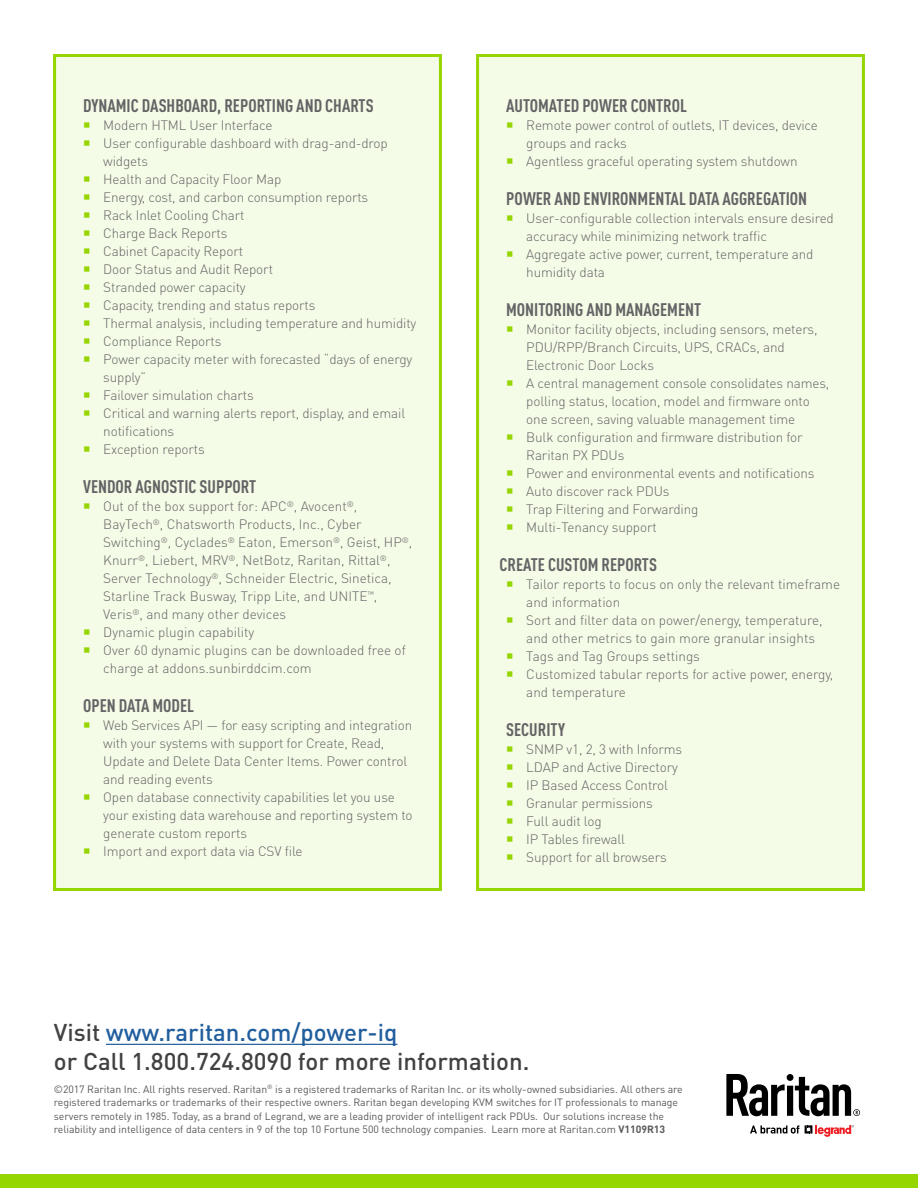
<style>
.page{position:relative;width:918px;height:1188px;background:#fff}
.page>*{position:absolute;margin:0;border:0;box-sizing:border-box;transform-origin:0 0}
.t1{font:500 24px/29.2px "DIN Pro";color:#414042}
.t2{font:700 condensed 18px "DIN Pro";color:#636365}
.t3{font:300 13.5px/18px "DIN Pro";letter-spacing:-.01em;color:#636365}
.t4{font:10.5px/13.5px "DIN Pro";letter-spacing:-.005em;color:#58595b}
.s1{color:#215e9e}
.s2{font-weight:700}
</style>
<div class="page">
<div style="left:478px;top:56px;width:385px;height:834px;background:#f4fbe6"></div>
<div style="left:476px;top:54px;width:389px;height:837px;border:3px solid #95d600"></div>
<div style="left:55px;top:56px;width:385px;height:834px;background:#f4fbe6"></div>
<div style="left:53px;top:54px;width:389px;height:837px;border:3px solid #95d600"></div>
<div style="left:0;top:1174px;width:918px;height:14px;background:#95d600"></div>
<hr style="left:106px;top:1044px;width:291px;height:1px;background:#215e9e">
<svg style="left:805px;top:1125px;width:49px;height:12px"></svg>
<svg style="left:750px;top:1125px;width:49px;height:9px"></svg>
<svg style="left:726px;top:1074px;width:134px;height:42px"></svg>
<h2 class="t2" style="left:83px;top:95px;width:292px">DYNAMIC DASHBOARD, REPORTING AND CHARTS</h2>
<p class="t3" style="left:103px;top:116px;width:315px">Modern HTML User Interface<br>User configurable dashboard with drag-and-drop widgets<br>Health and Capacity Floor Map<br>Energy, cost, and carbon consumption reports<br>Rack Inlet Cooling Chart<br>Charge Back Reports<br>Cabinet Capacity Report<br>Door Status and Audit Report<br>Stranded power capacity<br>Capacity, trending and status reports<br>Thermal analysis, including temperature and humidity<br>Compliance Reports<br>Power capacity meter with forecasted “days of energy supply”<br>Failover simulation charts<br>Critical and warning alerts report, display, and email notifications<br>Exception reports</p>
<h2 class="t2" style="left:83px;top:476px;width:175px">VENDOR AGNOSTIC SUPPORT</h2>
<p class="t3" style="left:103px;top:497px;width:311px">Out of the box support for: APC<sup>®</sup>, Avocent<sup>®</sup>, BayTech<sup>®</sup>, Chatsworth Products, Inc., Cyber Switching<sup>®</sup>, Cyclades<sup>®</sup> Eaton, Emerson<sup>®</sup>, Geist, HP<sup>®</sup>, Knurr<sup>®</sup>, Liebert, MRV<sup>®</sup>, NetBotz, Raritan, Rittal<sup>®</sup>, Server Technology<sup>®</sup>, Schneider Electric, Sinetica, Starline Track Busway, Tripp Lite, and UNITE<sup>™</sup>, Veris<sup>®</sup>, and many other devices<br>Dynamic plugin capability<br>Over 60 dynamic plugins can be downloaded free of charge at addons.sunbirddcim.com</p>
<h2 class="t2" style="left:83px;top:695px;width:112px">OPEN DATA MODEL</h2>
<p class="t3" style="left:103px;top:716px;width:311px">Web Services API — for easy scripting and integration with your systems with support for Create, Read, Update and Delete Data Center Items. Power control and reading events<br>Open database connectivity capabilities let you use your existing data warehouse and reporting system to generate custom reports<br>Import and export data via CSV file</p>
<h2 class="t2" style="left:506px;top:95px;width:182px">AUTOMATED POWER CONTROL</h2>
<p class="t3" style="left:526px;top:116px;width:293px">Remote power control of outlets, IT devices, device groups and racks<br>Agentless graceful operating system shutdown</p>
<h2 class="t2" style="left:506px;top:188px;width:303px">POWER AND ENVIRONMENTAL DATA AGGREGATION</h2>
<p class="t3" style="left:526px;top:209px;width:309px">User-configurable collection intervals ensure desired accuracy while minimizing network traffic<br>Aggregate active power, current, temperature and humidity data</p>
<h2 class="t2" style="left:506px;top:299px;width:197px">MONITORING AND MANAGEMENT</h2>
<p class="t3" style="left:526px;top:320px;width:305px">Monitor facility objects, including sensors, meters, PDU/RPP/Branch Circuits, UPS, CRACs, and Electronic Door Locks<br>A central management console consolidates names, polling status, location, model and firmware onto one screen, saving valuable management time<br>Bulk configuration and firmware distribution for Raritan PX PDUs<br>Power and environmental events and notifications Auto discover rack PDUs<br>Trap Filtering and Forwarding<br>Multi-Tenancy support</p>
<h2 class="t2" style="left:499px;top:554px;width:159px">CREATE CUSTOM REPORTS</h2>
<p class="t3" style="left:526px;top:575px;width:315px">Tailor reports to focus on only the relevant timeframe and information<br>Sort and filter data on power/energy, temperature, and other metrics to gain more granular insights Tags and Tag Groups settings<br>Customized tabular reports for active power, energy, and temperature</p>
<h2 class="t2" style="left:506px;top:719px;width:61px">SECURITY</h2>
<p class="t3" style="left:526px;top:740px;width:158px">SNMP v1, 2, 3 with Informs<br>LDAP and Active Directory<br>IP Based Access Control<br>Granular permissions<br>Full audit log<br>IP Tables firewall<br>Support for all browsers</p>
<h1 class="t1" style="left:54px;top:1017px;width:477px">Visit <span class="s1">www.raritan.com/power-iq<br></span>or Call 1.800.724.8090 for more information.</h1>
<p class="t4" style="left:54px;top:1082px;width:631px">©2017 Raritan Inc. All rights reserved. Raritan<sup>®</sup> is a registered trademarks of Raritan Inc. or its wholly-owned subsidiaries. All others are registered trademarks or trademarks of their respective owners. Raritan began developing KVM switches for IT professionals to manage servers remotely in 1985. Today, as a brand of Legrand, we are a leading provider of intelligent rack PDUs. Our solutions increase the reliability and intelligence of data centers in 9 of the top 10 Fortune 500 technology companies. Learn more at Raritan.com <span class="s2">V1109R13</span></p>
</div>
